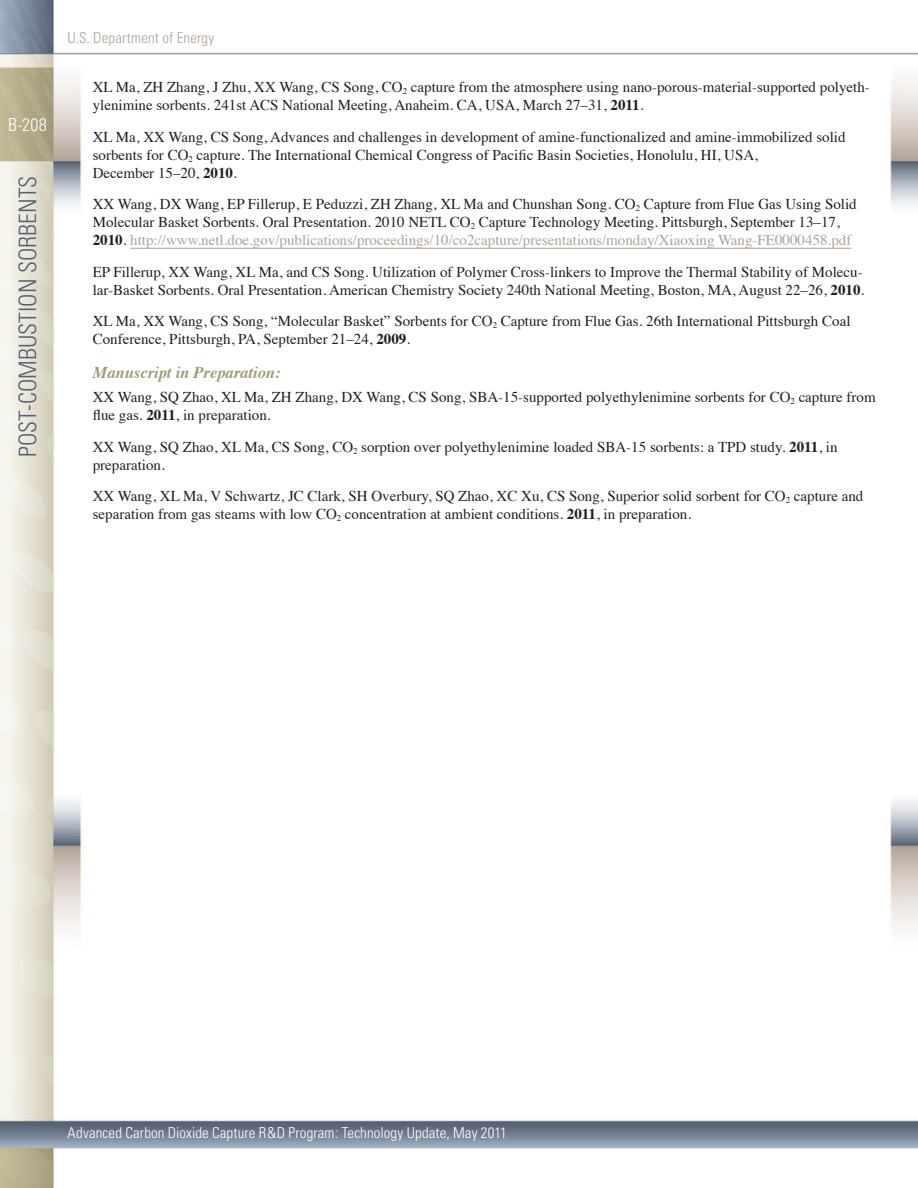
<style>
.page{position:relative;width:918px;height:1188px;background:#fff}
.page>*{position:absolute;margin:0;border:0;box-sizing:border-box;transform-origin:0 0}
.t1{font:300 condensed 24px "Univers";color:#556172}
.t2{font:300 condensed 18px "Univers";color:#fff}
.t3{font:italic 700 16.5px "Times";color:#a09979}
.t4{font:15px/18px "Times";color:#231f20}
.t5{font:300 condensed 15px "Univers";letter-spacing:.005em;color:#fff}
.t6{font:300 condensed 15px "Univers";letter-spacing:.005em;color:#b0a297}
.s1{font-weight:700}
.s2{color:#b0a297}
</style>
<div class="page">
<img style="left:0;top:0;width:918px;height:1188px">
<hr style="left:130px;top:248px;width:721px;height:1px;background:#b0a297">
<p class="t2" style="left:8px;top:114px;width:40px">B-208</p>
<h1 class="t1" style="left:13px;top:457px;width:280px;rotate:-90deg">Post-Combustion Sorbents</h1>
<p class="t6" style="left:68px;top:29px;width:148px">U.S. Department of Energy</p>
<p class="t4" style="left:93px;top:77px;width:779px">XL Ma, ZH Zhang, J Zhu, XX Wang, CS Song, CO<sub>2</sub> capture from the atmosphere using nano-porous-material-supported polyeth&shy;ylenimine sorbents. 241st ACS National Meeting, Anaheim. CA, USA, March 27–31, <span class="s1">2011</span>.</p>
<p class="t4" style="left:93px;top:126px;width:754px">XL Ma, XX Wang, CS Song, Advances and challenges in development of amine-functionalized and amine-immobilized solid sorbents for CO<sub>2</sub> capture. The International Chemical Congress of Pacific Basin Societies, Honolulu, HI, USA,<br>December 15–20, <span class="s1">2010</span>.</p>
<p class="t4" style="left:93px;top:194px;width:766px">XX Wang, DX Wang, EP Fillerup, E Peduzzi, ZH Zhang, XL Ma and Chunshan Song. CO<sub>2</sub> Capture from Flue Gas Using Solid<br>Molecular Basket Sorbents. Oral Presentation. 2010 NETL CO<sub>2</sub> Capture Technology Meeting. Pittsburgh, September 13–17,<br><span class="s1">2010</span>. <span class="s2">http://www.netl.doe.gov/publications/proceedings/10/co2capture/presentations/monday/Xiaoxing Wang-FE0000458.pdf</span></p>
<p class="t4" style="left:93px;top:261px;width:773px">EP Fillerup, XX Wang, XL Ma, and CS Song. Utilization of Polymer Cross-linkers to Improve the Thermal Stability of Molecu&shy;lar-Basket Sorbents. Oral Presentation. American Chemistry Society 240th National Meeting, Boston, MA, August 22–26, <span class="s1">2010</span>.</p>
<p class="t4" style="left:93px;top:311px;width:759px">XL Ma, XX Wang, CS Song, “Molecular Basket” Sorbents for CO<sub>2</sub> Capture from Flue Gas. 26th International Pittsburgh Coal<br>Conference, Pittsburgh, PA, September 21–24, <span class="s1">2009</span>.</p>
<p class="t3" style="left:93px;top:357px;width:189px">Manuscript in Preparation:</p>
<p class="t4" style="left:93px;top:387px;width:785px">XX Wang, SQ Zhao, XL Ma, ZH Zhang, DX Wang, CS Song, SBA-15-supported polyethylenimine sorbents for CO<sub>2</sub> capture from flue gas. <span class="s1">2011</span>, in preparation.</p>
<p class="t4" style="left:93px;top:436px;width:746px">XX Wang, SQ Zhao, XL Ma, CS Song, CO<sub>2</sub> sorption over polyethylenimine loaded SBA-15 sorbents: a TPD study. <span class="s1">2011</span>, in preparation.</p>
<p class="t4" style="left:93px;top:486px;width:772px">XX Wang, XL Ma, V Schwartz, JC Clark, SH Overbury, SQ Zhao, XC Xu, CS Song, Superior solid sorbent for CO<sub>2</sub> capture and separation from gas steams with low CO<sub>2</sub> concentration at ambient conditions. <span class="s1">2011</span>, in preparation.</p>
<p class="t5" style="left:68px;top:1124px;width:441px">Advanced Carbon Dioxide Capture R &amp;D Program: Technology Update, May 2011</p>
</div>
